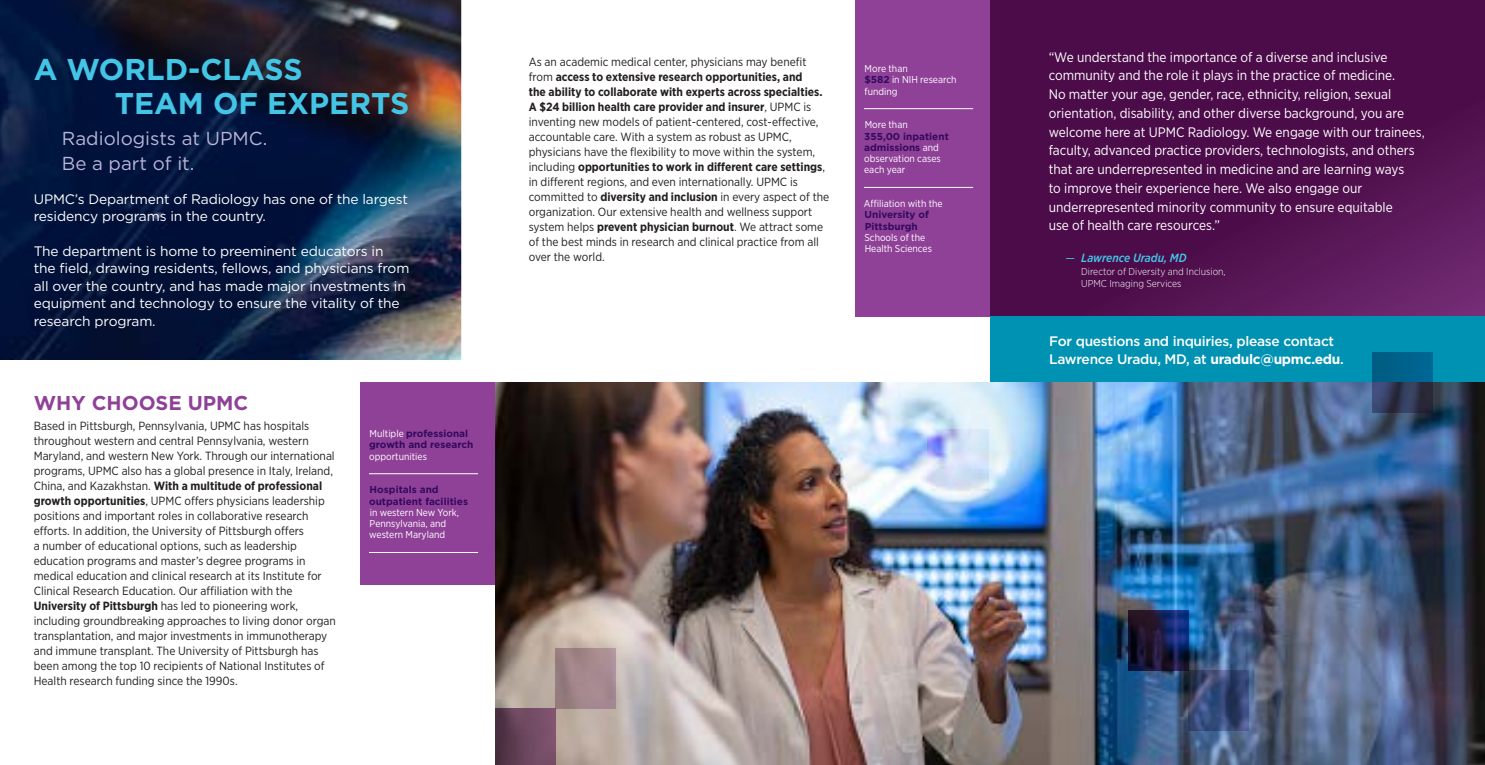
<style>
.page{position:relative;width:1485px;height:765px;background:#fff}
.page>*{position:absolute;margin:0;border:0;box-sizing:border-box;transform-origin:0 0}
.t1{font:700 30px/33.8px "Gotham";color:#43c6e6}
.t2{font:700 20px "Gotham";color:#8f4198}
.t3{font:18.75px/25px "Gotham";color:#bbb5d9}
.t4{font:13.75px/18.8px "Gotham Narrow";color:#fff}
.t5{font:13.75px/17.5px "Gotham";letter-spacing:-.01em;color:#fff}
.t6{font:500 13.75px/17.5px "Gotham";letter-spacing:-.02em;color:#fff}
.t7{font:11.88px/15px "Gotham Narrow";color:#231f20}
.t8{font:italic 500 11.88px "Gotham Narrow";color:#43c6e6}
.t9{font:10px/11.2px "Gotham Narrow";color:#fff}
.t10{font:700 10px/11.2px "Gotham";color:#340a5e}
.t11{font:300 10px/12.5px "Gotham Narrow";color:#fff}
.s1{font-weight:700}
.s2{font-family:"Gotham Narrow";font-weight:400;color:#fff}
.s3{font-family:"Gotham";font-weight:700;color:#340a5e}
.s4{font-weight:400;font-style:normal}
</style>
<div class="page">
<svg style="left:990px;top:0;width:495px;height:316px;background:#500f4e"></svg>
<img style="left:0;top:0;width:461px;height:360px">
<div style="left:361px;top:382px;width:134px;height:203px;background:#8f4198"></div>
<hr style="left:369px;top:474px;width:109px;height:1px;background:#fff">
<hr style="left:369px;top:552px;width:109px;height:1px;background:#fff">
<div style="left:856px;top:0;width:134px;height:316px;background:#8f4198"></div>
<hr style="left:864px;top:108px;width:109px;height:1px;background:#fff">
<hr style="left:864px;top:187px;width:109px;height:1px;background:#fff">
<div style="left:990px;top:316px;width:495px;height:66px;background:#0092b3"></div>
<img style="left:495px;top:382px;width:990px;height:383px">
<svg style="left:927px;top:429px;width:61px;height:61px;background:#ccd8f4"></svg>
<svg style="left:1129px;top:610px;width:60px;height:60px;background:#191a42"></svg>
<svg style="left:1372px;top:352px;width:61px;height:61px;background:#194c6f"></svg>
<svg style="left:1189px;top:670px;width:60px;height:60px;background:#374773"></svg>
<div style="left:555px;top:648px;width:60px;height:60px;background:linear-gradient(to right,#967c7d,#ac8f97)"></div>
<svg style="left:495px;top:708px;width:60px;height:57px;background:#67435a"></svg>
<h1 class="t1" style="left:115px;top:53px;width:296px;text-indent:-81px">A WORLD-CLASS<br>TEAM OF EXPERTS</h1>
<h3 class="t3" style="left:62px;top:125px;width:207px">Radiologists at UPMC.<br>Be a part of it.</h3>
<p class="t5" style="left:34px;top:190px;width:376px">UPMC’s Department of Radiology has one of the largest residency programs in the country.</p>
<p class="t5" style="left:34px;top:242px;width:377px">The department is home to preeminent educators in<br>the field, drawing residents, fellows, and physicians from all over the country, and has made major investments in equipment and technology to ensure the vitality of the research program.</p>
<h2 class="t2" style="left:34px;top:389px;width:216px">WHY CHOOSE UPMC</h2>
<p class="t7" style="left:34px;top:418px;width:304px">Based in Pittsburgh, Pennsylvania, UPMC has hospitals throughout western and central Pennsylvania, western Maryland, and western New York. Through our international programs, UPMC also has a global presence in Italy, Ireland, China, and Kazakhstan. <span class="s1">With a multitude of professional growth opportunities</span>, UPMC offers physicians leadership positions and important roles in collaborative research efforts. In addition, the University of Pittsburgh offers<br>a number of educational options, such as leadership education programs and master’s degree programs in medical education and clinical research at its Institute for Clinical Research Education. Our affiliation with the <span class="s1">University of Pittsburgh</span> has led to pioneering work, including groundbreaking approaches to living donor organ transplantation, and major investments in immunotherapy and immune transplant. The University of Pittsburgh has been among the top 10 recipients of National Institutes of Health research funding since the 1990s.</p>
<p class="t10" style="left:369px;top:428px;width:106px"><span class="s2">Multiple</span> professional growth and research</p>
<p class="t9" style="left:369px;top:450px;width:59px">opportunities</p>
<p class="t10" style="left:369px;top:484px;width:100px">Hospitals and outpatient facilities</p>
<p class="t9" style="left:369px;top:507px;width:91px">in western New York,<br>Pennsylvania, and western Maryland</p>
<p class="t7" style="left:529px;top:55px;width:302px">As an academic medical center, physicians may benefit from <span class="s1">access to extensive research opportunities, and<br>the ability to collaborate with experts across specialties.<br>A $24 billion health care provider and insurer</span>, UPMC is inventing new models of patient-centered, cost-effective, accountable care. With a system as robust as UPMC, physicians have the flexibility to move within the system, including <span class="s1">opportunities to work in different care settings</span>, in different regions, and even internationally. UPMC is committed to <span class="s1">diversity and inclusion</span> in every aspect of the organization. Our extensive health and wellness support system helps <span class="s1">prevent physician burnout</span>. We attract some of the best minds in research and clinical practice from all over the world.</p>
<p class="t4" style="left:1049px;top:47px;width:378px">“We understand the importance of a diverse and inclusive community and the role it plays in the practice of medicine.<br>No matter your age, gender, race, ethnicity, religion, sexual orientation, disability, and other diverse background, you are welcome here at UPMC Radiology. We engage with our trainees, faculty, advanced practice providers, technologists, and others that are underrepresented in medicine and are learning ways<br>to improve their experience here. We also engage our underrepresented minority community to ensure equitable<br>use of health care resources.”</p>
<p class="t9" style="left:864px;top:63px;width:94px">More than<br><span class="s3">$582</span> in NIH research funding</p>
<p class="t9" style="left:865px;top:119px;width:45px">More than</p>
<p class="t10" style="left:864px;top:130px;width:86px">355,00 inpatient admissions <span class="s2">and</span></p>
<p class="t9" style="left:864px;top:153px;width:78px">observation cases each year</p>
<p class="t9" style="left:864px;top:198px;width:81px">Affiliation with the</p>
<p class="t10" style="left:865px;top:209px;width:66px">University of<br>Pittsburgh</p>
<p class="t9" style="left:864px;top:231px;width:69px">Schools of the<br>Health Sciences</p>
<p class="t8" style="left:1065px;top:251px;width:123px"><span class="s4">—</span> Lawrence Uradu, MD</p>
<p class="t11" style="left:1081px;top:265px;width:146px">Director of Diversity and Inclusion,<br>UPMC Imaging Services</p>
<p class="t6" style="left:1049px;top:332px;width:296px">For questions and inquiries, please contact<br>Lawrence Uradu, MD, at <span class="s1">uradulc@upmc.edu</span>.</p>
</div>
